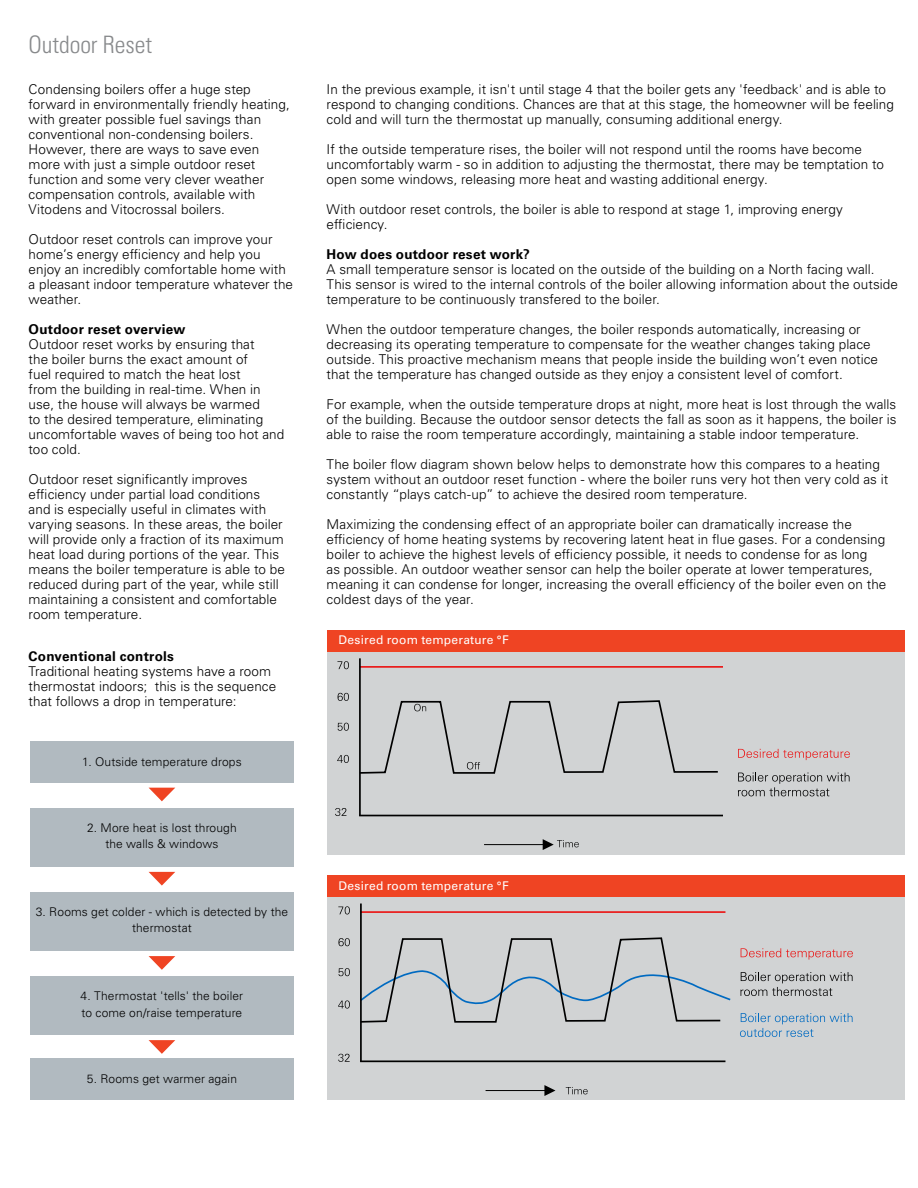
<style>
.page{position:relative;width:918px;height:1188px;background:#fff}
.page>*{position:absolute;margin:0;border:0;box-sizing:border-box;transform-origin:0 0}
.t1{font:24px "Univers LTCYR 47 Light Cond";color:#888a8c}
.t2{font:300 13.5px/15px "Univers LTCYR 45";letter-spacing:.005em;color:#000}
.t3{font:700 13.5px "Univers LTCYR 65";letter-spacing:.015em;color:#000}
.t4{font:300 12px/16.5px "Univers LTCYR 45";letter-spacing:.01em;color:#000;text-align:center}
.t5{font:12px "Univers LTCYR 55 Roman";letter-spacing:.02em;color:#fff}
</style>
<div class="page">
<div style="left:30px;top:741px;width:264px;height:41px;background:#b1bac0"></div>
<div style="left:30px;top:1059px;width:264px;height:41px;background:#b1bac0"></div>
<div style="left:30px;top:892px;width:264px;height:59px;background:#b1bac0"></div>
<div style="left:30px;top:976px;width:264px;height:59px;background:#b1bac0"></div>
<div style="left:30px;top:808px;width:264px;height:59px;background:#b1bac0"></div>
<svg style="left:149px;top:788px;width:26px;height:13px"></svg>
<svg style="left:149px;top:872px;width:26px;height:14px"></svg>
<svg style="left:149px;top:956px;width:26px;height:14px"></svg>
<svg style="left:149px;top:1040px;width:26px;height:14px"></svg>
<div style="left:327px;top:650px;width:577px;height:204px;background:#d1d3d4"></div>
<hr style="left:360px;top:666px;width:363px;height:2px;background:#ea1818">
<hr style="left:359px;top:658px;width:2px;height:158px;background:#000">
<hr style="left:359px;top:815px;width:364px;height:1px;background:#000">
<hr style="left:484px;top:844px;width:60px;height:1px;background:#000">
<svg style="left:738px;top:749px;width:112px;height:11px"></svg>
<svg style="left:738px;top:773px;width:112px;height:23px"></svg>
<svg style="left:359px;top:699px;width:359px;height:76px"></svg>
<svg style="left:335px;top:808px;width:11px;height:8px"></svg>
<svg style="left:337px;top:755px;width:12px;height:8px"></svg>
<svg style="left:338px;top:723px;width:11px;height:8px"></svg>
<svg style="left:338px;top:693px;width:11px;height:8px"></svg>
<svg style="left:337px;top:661px;width:12px;height:8px"></svg>
<svg style="left:543px;top:839px;width:36px;height:11px"></svg>
<div style="left:327px;top:630px;width:577px;height:22px;background:#ef4423"></div>
<div style="left:327px;top:895px;width:577px;height:205px;background:#d1d3d4"></div>
<hr style="left:361px;top:911px;width:364px;height:2px;background:#ea1818">
<hr style="left:360px;top:904px;width:2px;height:157px;background:#000">
<hr style="left:360px;top:1060px;width:365px;height:2px;background:#000">
<svg style="left:360px;top:937px;width:371px;height:87px"></svg>
<svg style="left:544px;top:1085px;width:11px;height:11px"></svg>
<hr style="left:486px;top:1090px;width:60px;height:1px;background:#000">
<svg style="left:741px;top:948px;width:112px;height:12px"></svg>
<svg style="left:740px;top:972px;width:113px;height:24px"></svg>
<svg style="left:740px;top:1013px;width:113px;height:24px"></svg>
<svg style="left:566px;top:1087px;width:22px;height:7px"></svg>
<svg style="left:338px;top:1054px;width:12px;height:8px"></svg>
<svg style="left:338px;top:1000px;width:12px;height:9px"></svg>
<svg style="left:339px;top:968px;width:11px;height:8px"></svg>
<svg style="left:338px;top:938px;width:12px;height:8px"></svg>
<svg style="left:338px;top:906px;width:12px;height:8px"></svg>
<div style="left:327px;top:875px;width:577px;height:22px;background:#ef4423"></div>
<h1 class="t1" style="left:29px;top:28px;width:125px">Outdoor Reset</h1>
<p class="t2" style="left:29px;top:81px;width:263px">Condensing boilers offer a huge step forward in environmentally friendly heating, with greater possible fuel savings than conventional non-condensing boilers.<br>However, there are ways to save even more with just a simple outdoor reset function and some very clever weather compensation controls, available with Vitodens and Vitocrossal boilers.</p>
<p class="t2" style="left:29px;top:231px;width:266px">Outdoor reset controls can improve your home’s energy efficiency and help you enjoy an incredibly comfortable home with a pleasant indoor temperature whatever the weather.</p>
<p class="t3" style="left:29px;top:320px;width:158px">Outdoor reset overview</p>
<p class="t2" style="left:29px;top:336px;width:257px">Outdoor reset works by ensuring that<br>the boiler burns the exact amount of<br>fuel required to match the heat lost<br>from the building in real-time. When in use, the house will always be warmed<br>to the desired temperature, eliminating uncomfortable waves of being too hot and too cold.</p>
<p class="t2" style="left:29px;top:471px;width:258px">Outdoor reset significantly improves efficiency under partial load conditions and is especially useful in climates with varying seasons. In these areas, the boiler will provide only a fraction of its maximum heat load during portions of the year. This means the boiler temperature is able to be reduced during part of the year, while still maintaining a consistent and comfortable room temperature.</p>
<p class="t3" style="left:29px;top:647px;width:147px">Conventional controls</p>
<p class="t2" style="left:29px;top:663px;width:249px">Traditional heating systems have a room thermostat indoors; this is the sequence that follows a drop in temperature:</p>
<p class="t4" style="left:82px;top:753px;width:161px">1. Outside temperature drops</p>
<p class="t4" style="left:87px;top:819px;width:151px">2. More heat is lost through the walls &amp; windows</p>
<p class="t4" style="left:36px;top:903px;width:254px">3. Rooms get colder - which is detected by the thermostat</p>
<p class="t4" style="left:81px;top:987px;width:164px;text-align:left">4. Thermostat 'tells' the boiler to come on/raise temperature</p>
<p class="t4" style="left:87px;top:1071px;width:152px">5. Rooms get warmer again</p>
<p class="t2" style="left:327px;top:81px;width:569px">In the previous example, it isn't until stage 4 that the boiler gets any 'feedback' and is able to respond to changing conditions. Chances are that at this stage, the homeowner will be feeling cold and will turn the thermostat up manually, consuming additional energy.</p>
<p class="t2" style="left:327px;top:141px;width:559px">If the outside temperature rises, the boiler will not respond until the rooms have become uncomfortably warm - so in addition to adjusting the thermostat, there may be temptation to open some windows, releasing more heat and wasting additional energy.</p>
<p class="t2" style="left:327px;top:201px;width:518px">With outdoor reset controls, the boiler is able to respond at stage 1, improving energy efficiency.</p>
<p class="t3" style="left:327px;top:245px;width:205px">How does outdoor reset work?</p>
<p class="t2" style="left:327px;top:261px;width:573px">A small temperature sensor is located on the outside of the building on a North facing wall.<br>This sensor is wired to the internal controls of the boiler allowing information about the outside temperature to be continuously transfered to the boiler.</p>
<p class="t2" style="left:327px;top:321px;width:553px">When the outdoor temperature changes, the boiler responds automatically, increasing or decreasing its operating temperature to compensate for the weather changes taking place outside. This proactive mechanism means that people inside the building won’t even notice that the temperature has changed outside as they enjoy a consistent level of comfort.</p>
<p class="t2" style="left:327px;top:396px;width:572px;text-align:justify">For example, when the outside temperature drops at night, more heat is lost through the walls of the building. Because the outdoor sensor detects the fall as soon as it happens, the boiler is able to raise the room temperature accordingly, maintaining a stable indoor temperature.</p>
<p class="t2" style="left:327px;top:456px;width:563px">The boiler flow diagram shown below helps to demonstrate how this compares to a heating system without an outdoor reset function - where the boiler runs very hot then very cold as it constantly “plays catch-up” to achieve the desired room temperature.</p>
<p class="t2" style="left:327px;top:516px;width:561px">Maximizing the condensing effect of an appropriate boiler can dramatically increase the efficiency of home heating systems by recovering latent heat in flue gases. For a condensing boiler to achieve the highest levels of efficiency possible, it needs to condense for as long<br>as possible. An outdoor weather sensor can help the boiler operate at lower temperatures, meaning it can condense for longer, increasing the overall efficiency of the boiler even on the coldest days of the year.</p>
<p class="t5" style="left:339px;top:632px;width:172px">Desired room temperature °F</p>
<p class="t5" style="left:339px;top:877px;width:172px">Desired room temperature °F</p>
</div>
